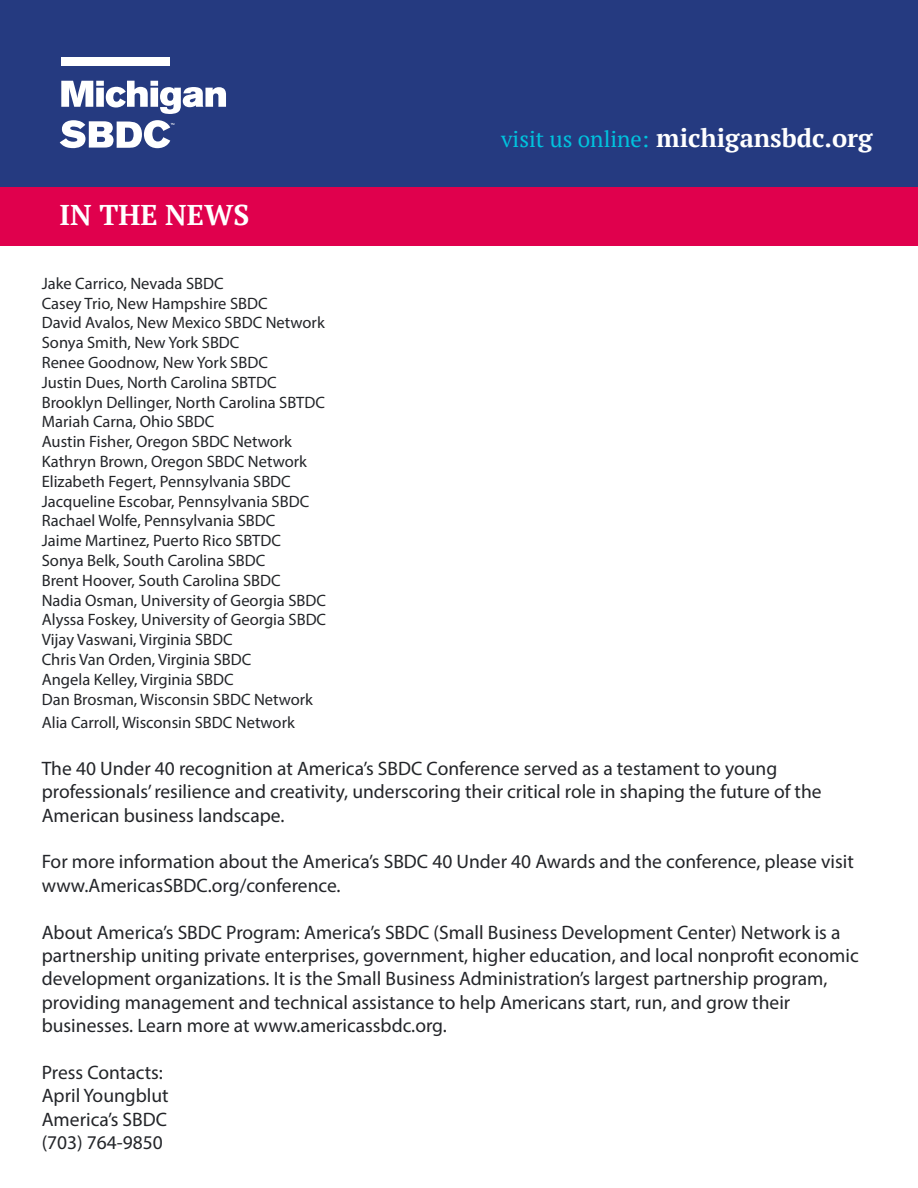
<style>
.page{position:relative;width:918px;height:1188px;background:#fff}
.page>*{position:absolute;margin:0;border:0;box-sizing:border-box;transform-origin:0 0}
.t1{font:700 28.5px "PT Serif";color:#fff}
.t2{font:700 25.5px "PT Serif";color:#fff}
.t3{font:19.5px/23.4px "Myriad Pro";color:#232529}
.t4{font:16.5px "Myriad Pro";color:#232529}
.s1{font-weight:400;font-size:22.5px;color:#00c3de}
</style>
<div class="page">
<div style="left:0;top:0;width:918px;height:246px;background:#253a80"></div>
<div style="left:1px;top:187px;width:917px;height:59px;background:#e0004d"></div>
<div style="left:61px;top:57px;width:108px;height:8px;background:#fff"></div>
<svg style="left:61px;top:81px;width:165px;height:33px"></svg>
<svg style="left:60px;top:120px;width:114px;height:28px"></svg>
<p class="t1" style="left:60px;top:196px;width:191px">IN THE NEWS</p>
<p class="t2" style="left:501px;top:121px;width:373px"><span class="s1">visit us online:</span> michigansbdc.org</p>
<p class="t4" style="left:42px;top:273px;width:183px">Jake Carrico, Nevada SBDC</p>
<p class="t4" style="left:42px;top:293px;width:227px">Casey Trio, New Hampshire SBDC</p>
<p class="t4" style="left:42px;top:313px;width:285px">David Avalos, New Mexico SBDC Network</p>
<p class="t4" style="left:42px;top:333px;width:199px">Sonya Smith, New York SBDC</p>
<p class="t4" style="left:42px;top:352px;width:228px">Renee Goodnow, New York SBDC</p>
<p class="t4" style="left:42px;top:372px;width:236px">Justin Dues, North Carolina SBTDC</p>
<p class="t4" style="left:42px;top:392px;width:285px">Brooklyn Dellinger, North Carolina SBTDC</p>
<p class="t4" style="left:42px;top:412px;width:174px">Mariah Carna, Ohio SBDC</p>
<p class="t4" style="left:42px;top:432px;width:252px">Austin Fisher, Oregon SBDC Network</p>
<p class="t4" style="left:42px;top:451px;width:267px">Kathryn Brown, Oregon SBDC Network</p>
<p class="t4" style="left:42px;top:471px;width:251px">Elizabeth Fegert, Pennsylvania SBDC</p>
<p class="t4" style="left:42px;top:491px;width:269px">Jacqueline Escobar, Pennsylvania SBDC</p>
<p class="t4" style="left:42px;top:511px;width:235px">Rachael Wolfe, Pennsylvania SBDC</p>
<p class="t4" style="left:42px;top:531px;width:241px">Jaime Martinez, Puerto Rico SBTDC</p>
<p class="t4" style="left:42px;top:550px;width:225px">Sonya Belk, South Carolina SBDC</p>
<p class="t4" style="left:42px;top:570px;width:240px">Brent Hoover, South Carolina SBDC</p>
<p class="t4" style="left:42px;top:590px;width:286px">Nadia Osman, University of Georgia SBDC</p>
<p class="t4" style="left:42px;top:610px;width:286px">Alyssa Foskey, University of Georgia SBDC</p>
<p class="t4" style="left:42px;top:630px;width:192px">Vijay Vaswani, Virginia SBDC</p>
<p class="t4" style="left:42px;top:649px;width:211px">Chris Van Orden, Virginia SBDC</p>
<p class="t4" style="left:42px;top:669px;width:193px">Angela Kelley, Virginia SBDC</p>
<p class="t4" style="left:42px;top:689px;width:273px">Dan Brosman, Wisconsin SBDC Network</p>
<p class="t4" style="left:42px;top:712px;width:255px">Alia Carroll, Wisconsin SBDC Network</p>
<p class="t3" style="left:42px;top:756px;width:781px">The 40 Under 40 recognition at America’s SBDC Conference served as a testament to young professionals’ resilience and creativity, underscoring their critical role in shaping the future of the<br>American business landscape.</p>
<p class="t3" style="left:42px;top:850px;width:814px">For more information about the America’s SBDC 40 Under 40 Awards and the conference, please visit www.AmericasSBDC.org/conference.</p>
<p class="t3" style="left:42px;top:920px;width:818px">About America’s SBDC Program: America’s SBDC (Small Business Development Center) Network is a partnership uniting private enterprises, government, higher education, and local nonprofit economic development organizations. It is the Small Business Administration’s largest partnership program, providing management and technical assistance to help Americans start, run, and grow their businesses. Learn more at www.americassbdc.org.</p>
<p class="t3" style="left:42px;top:1061px;width:123px">Press Contacts:</p>
<p class="t3" style="left:42px;top:1084px;width:128px">April Youngblut</p>
<p class="t3" style="left:42px;top:1107px;width:127px">America’s SBDC</p>
<p class="t3" style="left:42px;top:1131px;width:123px">(703) 764-9850</p>
</div>
